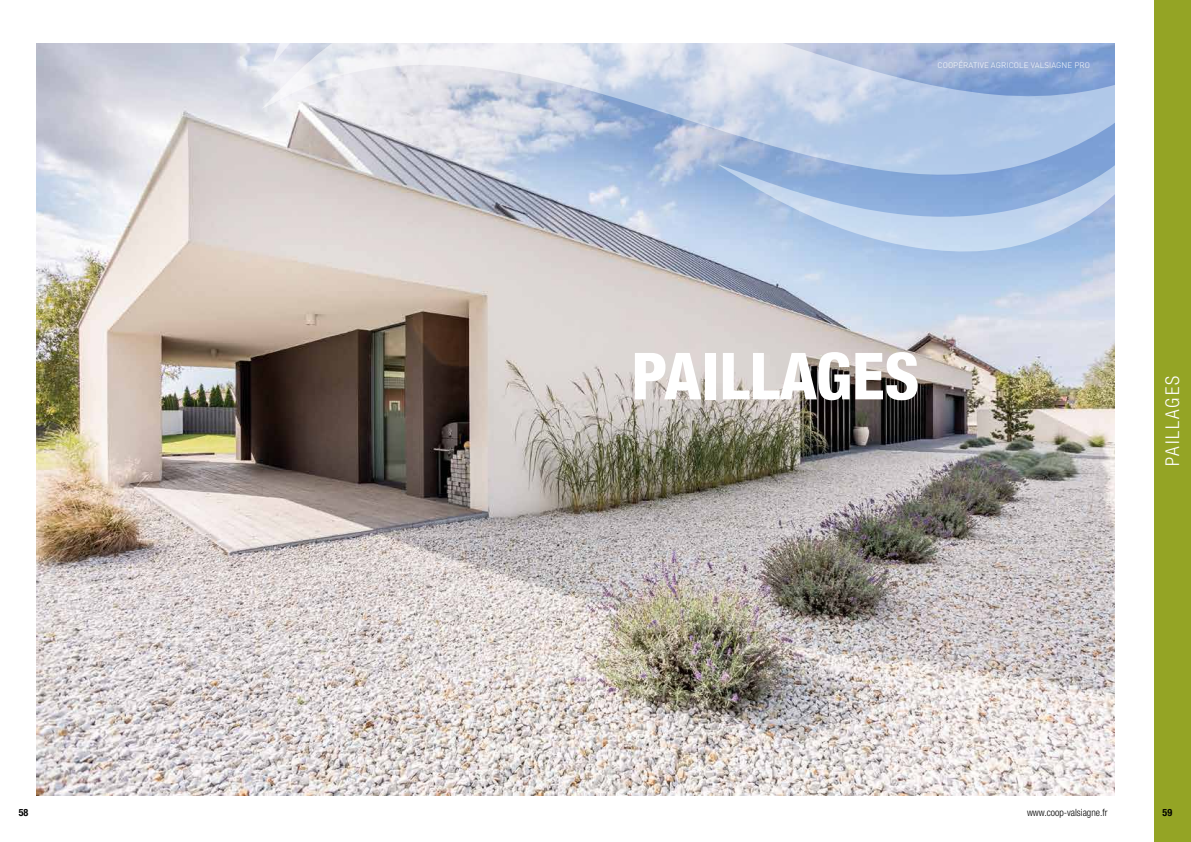
<style>
.page{position:relative;width:1191px;height:842px;background:#fff}
.page>*{position:absolute;margin:0;border:0;box-sizing:border-box;transform-origin:0 0}
.t1{font:800 condensed 65px "Helvetica Neue LT Std";color:#fff}
.t2{font:300 condensed 19px "Helvetica Neue LT Std";letter-spacing:.1em;color:#fff}
.t3{font:300 condensed 10px "Helvetica Neue LT Std";color:#000}
.t4{font:700 condensed 10px "Helvetica Neue LT Std";color:#000}
.t5{font:300 8px "DIN Pro";letter-spacing:.01em;color:#fff}
</style>
<div class="page">
<img style="left:36px;top:44px;width:1078px;height:751px">
<svg style="left:261px;top:0;width:894px;height:185px"></svg>
<svg style="left:717px;top:101px;width:438px;height:151px;background:#b1c8e6"></svg>
<svg style="left:273px;top:0;width:443px;height:63px"></svg>
<div style="left:1155px;top:0;width:36px;height:842px;background:#94a425"></div>
<p class="t5" style="left:937px;top:60px;width:154px">COOPÉRATIVE AGRICOLE VALSIAGNE PRO</p>
<h1 class="t1" style="left:631px;top:336px;width:289px">PAILLAGES</h1>
<h2 class="t2" style="left:1161px;top:466px;width:92px;rotate:-90deg">PAILLAGES</h2>
<p class="t4" style="left:19px;top:806px;width:11px">58</p>
<p class="t3" style="left:1027px;top:806px;width:82px">www.coop-valsiagne.fr</p>
<p class="t4" style="left:1162px;top:806px;width:11px">59</p>
</div>
